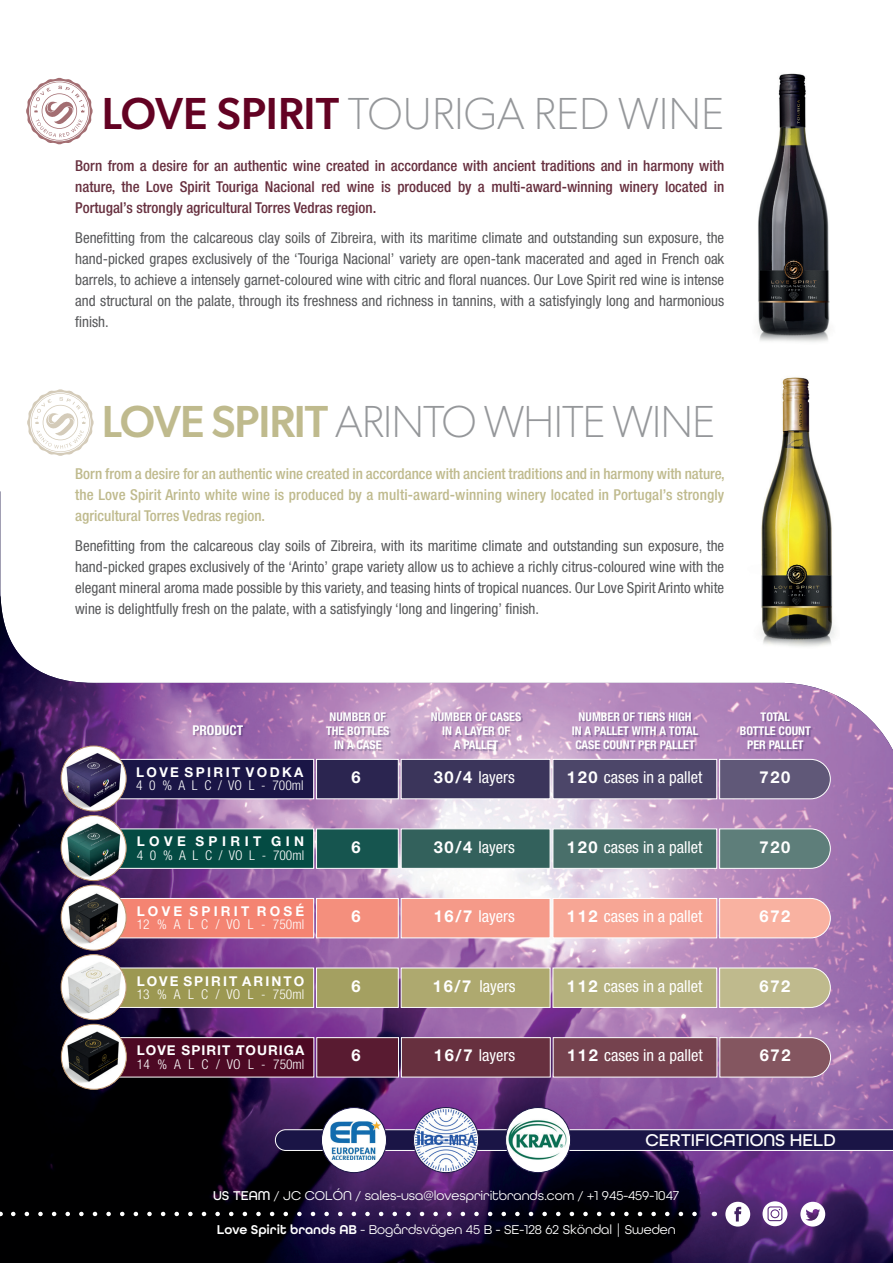
<style>
.page{position:relative;width:893px;height:1263px;background:#fff}
.page>*{position:absolute;margin:0;border:0;box-sizing:border-box;transform-origin:0 0}
.t1{font:100 45px "Gibson";letter-spacing:-.025em;color:#95979a}
.t2{font:100 45px "Gibson";color:#95979a}
.t3{font:500 18px "All Round Gothic";color:#fff}
.t4{font:condensed 16.5px "Helvetica Neue LT Std";color:#fff}
.t5{font:700 16.5px "Helvetica Neue LT Std";letter-spacing:.1em;color:#fff}
.t6{font:condensed 15px/21px "Helvetica Neue LT Std";color:#57585a;text-align:justify}
.t7{font:500 condensed 15px/21px "Helvetica Neue LT Std";color:#67303f;text-align:justify}
.t8{font:500 condensed 15px/21px "Helvetica Neue LT Std";color:#bfba8d;text-align:justify}
.t9{font:13.5px "All Round Gothic";color:#fff}
.t10{font:300 condensed 13.5px "Helvetica Neue LT Std";color:#fff}
.t11{font:700 13.5px "Helvetica Neue LT Std";letter-spacing:.075em;color:#fff}
.t12{font:700 13.5px "Helvetica Neue LT Std";letter-spacing:.15em;color:#fff}
.t13{font:700 13.5px "Helvetica Neue LT Std";letter-spacing:.18em;color:#fff}
.t14{font:700 13.5px "Helvetica Neue LT Std";letter-spacing:.24em;color:#fff}
.t15{font:700 13.5px "Helvetica Neue LT Std";letter-spacing:.33em;color:#fff}
.t16{font:700 condensed 13.5px "Helvetica Neue LT Std";color:#fff}
.t17{font:700 condensed 12px/14.4px "Helvetica Neue LT Std";color:#fff;text-align:center}
.s1{font-weight:500;color:#630223}
.s2{font-weight:500;color:#bfba8d}
.s3{font-weight:700;font-stretch:normal}
.s4{font-weight:500}
.s5{font-weight:600}
</style>
<div class="page">
<img style="left:0;top:596px;width:893px;height:667px">
<img style="left:757px;top:73px;width:73px;height:269px">
<img style="left:702px;top:377px;width:171px;height:272px">
<svg style="left:800px;top:1202px;width:25px;height:24px"></svg>
<svg style="left:725px;top:1202px;width:25px;height:24px"></svg>
<svg style="left:762px;top:1201px;width:25px;height:25px"></svg>
<svg style="left:13px;top:1212px;width:694px;height:4px"></svg>
<div style="left:553px;top:759px;width:164px;height:40px;background:#4c4669;border:1px solid #fff"></div>
<div style="left:401px;top:759px;width:149px;height:40px;background:#3b355b;border:1px solid #fff"></div>
<div style="left:316px;top:759px;width:82px;height:40px;background:#2b2550;border:1px solid #fff"></div>
<div style="left:62px;top:759px;width:252px;height:40px;background:#1a1546"></div>
<svg style="left:719px;top:759px;width:112px;height:40px;background:#6b6281"></svg>
<img style="left:61px;top:746px;width:65px;height:65px;border-radius:33px">
<div style="left:61px;top:746px;width:65px;height:65px;border:1px solid #bb926b;border-radius:50%"></div>
<div style="left:553px;top:829px;width:164px;height:39px;background:#496f6a"></div>
<div style="left:401px;top:829px;width:149px;height:39px;background:#33615c"></div>
<div style="left:316px;top:829px;width:82px;height:39px;background:#16554f"></div>
<svg style="left:62px;top:828px;width:252px;height:41px;background:#14544e"></svg>
<svg style="left:719px;top:828px;width:112px;height:41px;background:#6b8585"></svg>
<img style="left:61px;top:815px;width:65px;height:65px;border-radius:33px">
<div style="left:61px;top:815px;width:65px;height:66px;border:1px solid #bb926b;border-radius:50%"></div>
<div style="left:553px;top:898px;width:164px;height:40px;background:#f7a695;border:1px solid #fff"></div>
<div style="left:401px;top:898px;width:149px;height:40px;background:#f59a89;border:1px solid #fff"></div>
<div style="left:316px;top:898px;width:82px;height:40px;background:#f48f7d;border:1px solid #fff"></div>
<div style="left:62px;top:898px;width:252px;height:40px;background:#f48472"></div>
<svg style="left:719px;top:898px;width:112px;height:40px;background:#f5b3a6"></svg>
<img style="left:61px;top:885px;width:65px;height:65px;border-radius:33px">
<div style="left:61px;top:885px;width:65px;height:65px;border:1px solid #bb926b;border-radius:50%"></div>
<div style="left:553px;top:968px;width:164px;height:39px;background:#b5b17e"></div>
<div style="left:401px;top:968px;width:149px;height:39px;background:#aea96f"></div>
<div style="left:316px;top:968px;width:82px;height:39px;background:#a4a061"></div>
<svg style="left:62px;top:967px;width:252px;height:41px;background:#9f9b5b"></svg>
<svg style="left:719px;top:967px;width:112px;height:41px;background:#c1ba96"></svg>
<img style="left:61px;top:954px;width:65px;height:66px;border-radius:33px">
<div style="left:61px;top:954px;width:65px;height:66px;border:1px solid #bb926b;border-radius:50%"></div>
<div style="left:327px;top:713px;width:65px;height:38px;background:#1a1546;opacity:.3"></div>
<div style="left:432px;top:713px;width:91px;height:38px;background:#1a1546;opacity:.3"></div>
<div style="left:573px;top:713px;width:127px;height:38px;background:#1a1546;opacity:.3"></div>
<div style="left:741px;top:713px;width:72px;height:38px;background:#1a1546;opacity:.3"></div>
<div style="left:194px;top:725px;width:51px;height:12px;background:#1a1546;opacity:.3"></div>
<svg style="left:275px;top:1129px;width:618px;height:22px;background:#302b57"></svg>
<div style="left:506px;top:1107px;width:65px;height:65px;background:#fff;border-radius:50%"></div>
<img style="left:507px;top:1119px;width:60px;height:41px">
<div style="left:505px;top:1107px;width:66px;height:66px;border:1px solid #1a1546;border-radius:50%"></div>
<div style="left:321px;top:1107px;width:65px;height:65px;background:#fff;border-radius:50%"></div>
<img style="left:330px;top:1121px;width:51px;height:39px">
<div style="left:321px;top:1107px;width:66px;height:66px;border:1px solid #1a1546;border-radius:50%"></div>
<img style="left:414px;top:1107px;width:64px;height:65px">
<div style="left:413px;top:1107px;width:66px;height:66px;border:1px solid #1a1546;border-radius:50%"></div>
<div style="left:553px;top:1037px;width:164px;height:40px;background:#75424e;border:1px solid #fff"></div>
<div style="left:401px;top:1037px;width:149px;height:40px;background:#67303f;border:1px solid #fff"></div>
<div style="left:317px;top:1037px;width:82px;height:40px;background:#591b31;border:1px solid #fff"></div>
<svg style="left:62px;top:1037px;width:252px;height:40px;background:#53132c"></svg>
<svg style="left:719px;top:1037px;width:112px;height:40px;background:#8b606b"></svg>
<img style="left:61px;top:1024px;width:65px;height:65px;border-radius:33px">
<div style="left:61px;top:1024px;width:65px;height:65px;border:1px solid #bb926b;border-radius:50%"></div>
<svg style="left:26px;top:78px;width:67px;height:66px"></svg>
<svg style="left:27px;top:389px;width:67px;height:67px"></svg>
<h1 class="t2" style="left:102px;top:86px;width:624px"><span class="s1">LOVE SPIRIT</span> TOURIGA RED WINE</h1>
<p class="t7" style="left:75px;top:155px;width:650px">Born from a desire for an authentic wine created in accordance with ancient traditions and in harmony with nature, the Love Spirit Touriga Nacional red wine is produced by a multi-award-winning winery located in Portugal’s strongly agricultural Torres Vedras region.</p>
<p class="t6" style="left:75px;top:227px;width:650px">Benefitting from the calcareous clay soils of Zibreira, with its maritime climate and outstanding sun exposure, the hand-picked grapes exclusively of the ‘Touriga Nacional’ variety are open-tank macerated and aged in French oak barrels, to achieve a intensely garnet-coloured wine with citric and floral nuances. Our Love Spirit red wine is intense and structural on the palate, through its freshness and richness in tannins, with a satisfyingly long and harmonious finish.</p>
<h1 class="t1" style="left:102px;top:394px;width:615px"><span class="s2">LOVE SPIRIT</span> ARINTO WHITE WINE</h1>
<p class="t8" style="left:75px;top:463px;width:651px">Born from a desire for an authentic wine created in accordance with ancient traditions and in harmony with nature, the Love Spirit Arinto white wine is produced by a multi-award-winning winery located in Portugal’s strongly agricultural Torres Vedras region.</p>
<p class="t6" style="left:75px;top:535px;width:650px">Benefitting from the calcareous clay soils of Zibreira, with its maritime climate and outstanding sun exposure, the hand-picked grapes exclusively of the ‘Arinto’ grape variety allow us to achieve a richly citrus-coloured wine with the elegant mineral aroma made possible by this variety, and teasing hints of tropical nuances. Our Love Spirit Arinto white wine is delightfully fresh on the palate, with a satisfyingly ‘long and lingering’ finish.</p>
<p class="t16" style="left:192px;top:722px;width:52px">PRODUCT</p>
<p class="t13" style="left:136px;top:764px;width:169px">LOVE SPIRIT VODKA</p>
<p class="t10" style="left:136px;top:778px;width:169px">4 0 % A L C / VO L - 700ml</p>
<p class="t15" style="left:137px;top:833px;width:169px">LOVE SPIRIT GIN</p>
<p class="t10" style="left:137px;top:847px;width:169px">4 0 % A L C / VO L - 700ml</p>
<p class="t14" style="left:137px;top:902px;width:169px">LOVE SPIRIT ROSÉ</p>
<p class="t10" style="left:137px;top:917px;width:169px">12 % A L C / VO L - 750ml</p>
<p class="t12" style="left:137px;top:972px;width:169px">LOVE SPIRIT ARINTO</p>
<p class="t10" style="left:137px;top:986px;width:169px">13 % A L C / VO L - 750ml</p>
<p class="t11" style="left:137px;top:1042px;width:169px">LOVE SPIRIT TOURIGA</p>
<p class="t10" style="left:137px;top:1056px;width:169px">14 % A L C / VO L - 750ml</p>
<p class="t17" style="left:326px;top:709px;width:65px">NUMBER OF<br>THE BOTTLES<br>IN A CASE</p>
<p class="t17" style="left:431px;top:709px;width:92px">NUMBER OF CASES<br>IN A LAYER OF<br>A PALLET</p>
<p class="t17" style="left:572px;top:709px;width:128px">NUMBER OF TIERS HIGH<br>IN A PALLET WITH A TOTAL<br>CASE COUNT PER PALLET</p>
<p class="t17" style="left:740px;top:709px;width:73px">TOTAL<br>BOTTLE COUNT<br>PER PALLET</p>
<p class="t5" style="left:351px;top:767px;width:11px">6</p>
<p class="t4" style="left:434px;top:767px;width:83px"><span class="s3">30/4</span> layers</p>
<p class="t4" style="left:567px;top:767px;width:137px"><span class="s3">120</span> cases in a pallet</p>
<p class="t5" style="left:760px;top:767px;width:32px">720</p>
<p class="t5" style="left:351px;top:836px;width:11px">6</p>
<p class="t4" style="left:434px;top:837px;width:83px"><span class="s3">30/4</span> layers</p>
<p class="t4" style="left:567px;top:837px;width:137px"><span class="s3">120</span> cases in a pallet</p>
<p class="t5" style="left:760px;top:836px;width:32px">720</p>
<p class="t5" style="left:351px;top:906px;width:11px">6</p>
<p class="t4" style="left:434px;top:907px;width:83px"><span class="s3">16/7</span> layers</p>
<p class="t4" style="left:567px;top:907px;width:137px"><span class="s3">112</span> cases in a pallet</p>
<p class="t5" style="left:760px;top:906px;width:32px">672</p>
<p class="t5" style="left:351px;top:975px;width:11px">6</p>
<p class="t4" style="left:433px;top:976px;width:84px"><span class="s3">16/7</span> layers</p>
<p class="t4" style="left:567px;top:976px;width:137px"><span class="s3">112</span> cases in a pallet</p>
<p class="t5" style="left:760px;top:975px;width:32px">672</p>
<p class="t5" style="left:352px;top:1045px;width:11px">6</p>
<p class="t4" style="left:434px;top:1046px;width:83px"><span class="s3">16/7</span> layers</p>
<p class="t4" style="left:567px;top:1046px;width:137px"><span class="s3">112</span> cases in a pallet</p>
<p class="t5" style="left:760px;top:1045px;width:32px">672</p>
<p class="t3" style="left:645px;top:1129px;width:192px">CERTIFICATIONS HELD</p>
<p class="t9" style="left:213px;top:1187px;width:468px"><span class="s4">US TEAM</span> / JC COLÓN / sales-usa@lovespriritbrands.com / +1 945-459-1047</p>
<p class="t9" style="left:217px;top:1221px;width:460px"><span class="s5">Love Spirit brands AB</span> - Bogårdsvägen 45 B - SE-128 62 Sköndal | Sweden</p>
</div>
